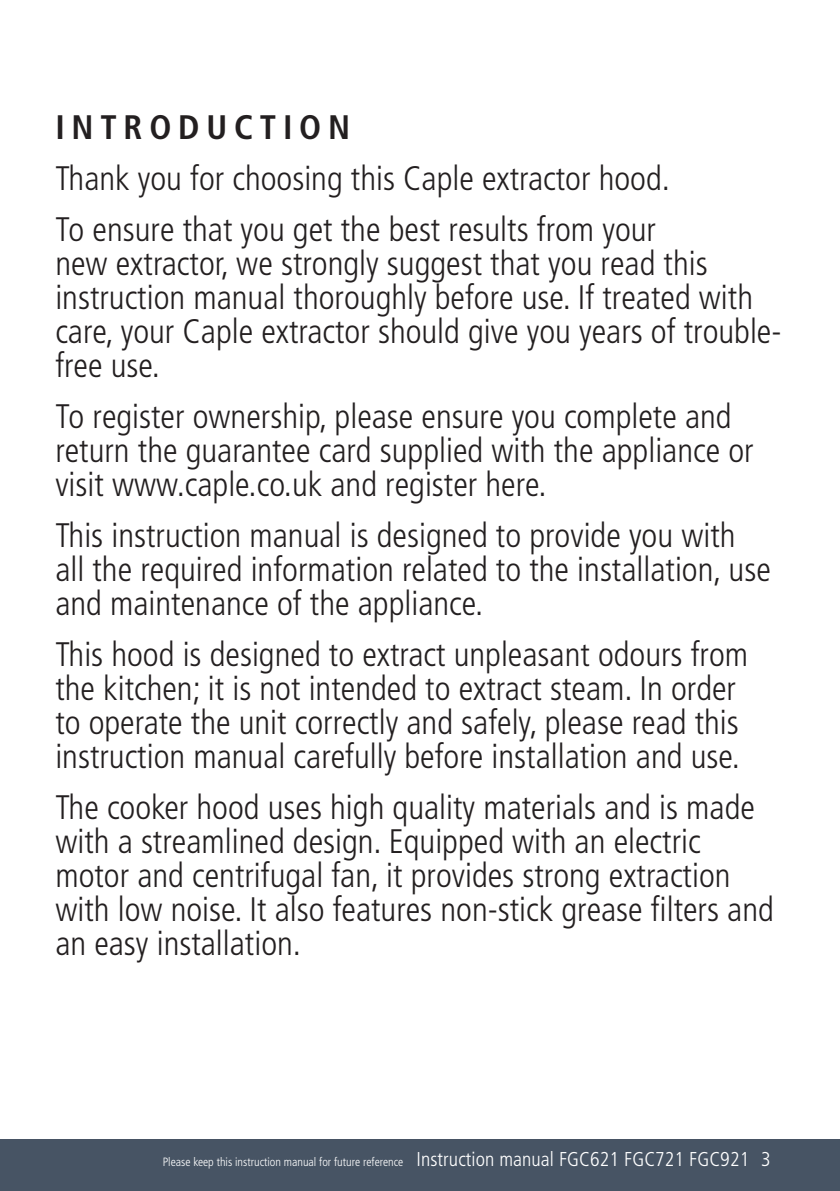
<style>
.page{position:relative;width:840px;height:1191px;background:#fff}
.page>*{position:absolute;margin:0;border:0;box-sizing:border-box;transform-origin:0 0}
.t1{font:300 condensed 34px/34px "Frutiger";color:#231f20}
.t2{font:700 condensed 34px "Frutiger";letter-spacing:.2em;color:#231f20}
.t3{font:300 condensed 12px "Frutiger";color:#fff}
.s1{font-size:20px}
</style>
<div class="page">
<div style="left:0;top:1139px;width:839px;height:52px;background:#475464"></div>
<p class="t2" style="left:55px;top:113px;width:296px">INTRODUCTION</p>
<p class="t1" style="left:55px;top:155px;width:615px;line-height:51px">Thank you for choosing this Caple extractor hood.<br>To ensure that you get the best results from your</p>
<p class="t1" style="left:55px;top:249px;width:727px">new extractor, we strongly suggest that you read this instruction manual thoroughly before use. If treated with care, your Caple extractor should give you years of trouble&shy;free use.</p>
<p class="t1" style="left:55px;top:402px;width:699px">To register ownership, please ensure you complete and return the guarantee card supplied with the appliance or visit www.caple.co.uk and register here.</p>
<p class="t1" style="left:55px;top:521px;width:716px">This instruction manual is designed to provide you with all the required information related to the installation, use and maintenance of the appliance.</p>
<p class="t1" style="left:55px;top:640px;width:694px">This hood is designed to extract unpleasant odours from the kitchen; it is not intended to extract steam. In order to operate the unit correctly and safely, please read this instruction manual carefully before installation and use.</p>
<p class="t1" style="left:55px;top:793px;width:719px">The cooker hood uses high quality materials and is made with a streamlined design. Equipped with an electric motor and centrifugal fan, it provides strong extraction with low noise. It also features non-stick grease filters and an easy installation.</p>
<p class="t3" style="left:163px;top:1156px;width:609px">Please keep this instruction manual for future reference <span class="s1">Instruction manual FGC621 FGC721 FGC921 3</span></p>
</div>
